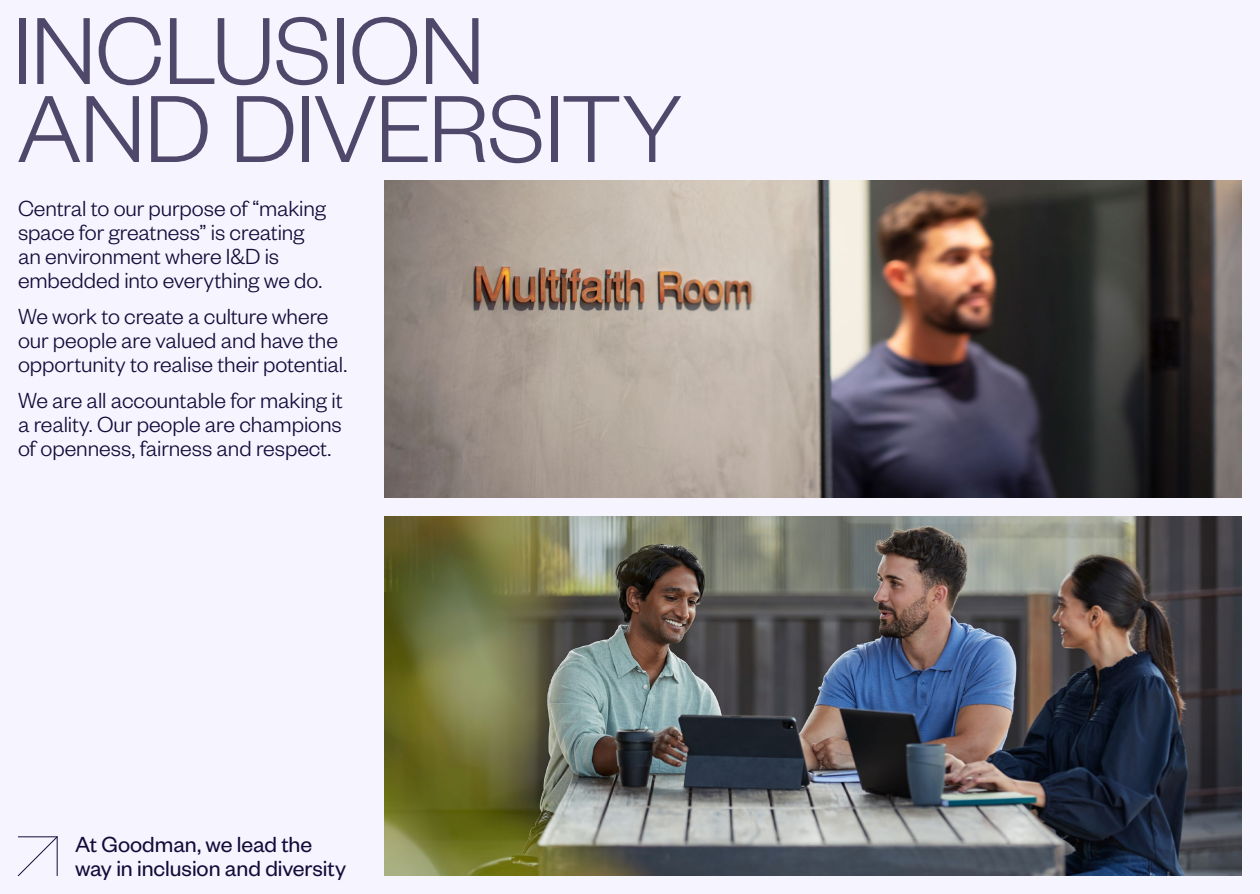
<style>
.page{position:relative;width:1260px;height:894px;background:#f6f4ff}
.page>*{position:absolute;margin:0;border:0;box-sizing:border-box;transform-origin:0 0}
.t1{font:300 104.55px/78px "Founders Grotesk";letter-spacing:-.015em;color:#4f486a}
.t2{font:300 24px/24px "Founders Grotesk";letter-spacing:-.005em;color:#140b39}
.t3{font:24px/24px "Founders Grotesk";letter-spacing:-.005em;color:#140b39}
</style>
<div class="page">
<img style="left:384px;top:180px;width:858px;height:318px">
<img style="left:384px;top:516px;width:858px;height:360px">
<svg style="left:17px;top:836px;width:41px;height:41px"></svg>
<h1 class="t1" style="left:12px;top:6px;width:672px">INCLUSION<br>AND DIVERSITY</h1>
<p class="t2" style="left:18px;top:195px;width:310px">Central to our purpose of “making space for greatness” is creating an environment where I&amp;D is embedded into everything we do.</p>
<p class="t2" style="left:18px;top:303px;width:331px">We work to create a culture where our people are valued and have the opportunity to realise their potential.</p>
<p class="t2" style="left:18px;top:387px;width:326px;text-align:justify">We are all accountable for making it a reality. Our people are champions of openness, fairness and respect.</p>
<p class="t3" style="left:75px;top:831px;width:273px">At Goodman, we lead the way in inclusion and diversity</p>
</div>
